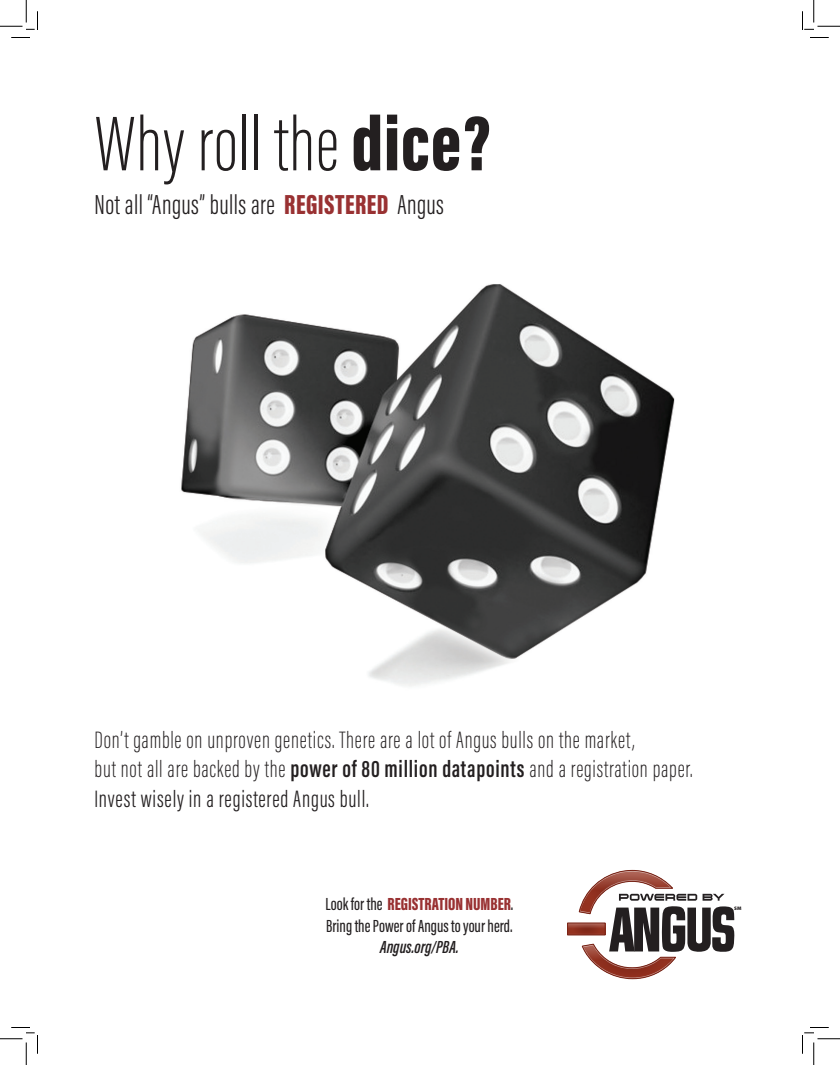
<style>
.page{position:relative;width:840px;height:1065px;background:#fff}
.page>*{position:absolute;margin:0;border:0;box-sizing:border-box;transform-origin:0 0}
.t1{font:200 79.88px "Acumin Pro Extra Cond";letter-spacing:.01em;color:#231f20}
.t2{font:300 28.38px "Acumin Pro Extra Cond";letter-spacing:.015em;color:#231f20}
.t3{font:200 24.5px/29.6px "Acumin Pro Extra Cond";letter-spacing:.03em;color:#231f20}
.t4{font:500 18px/21.6px "Acumin Pro Extra Cond";color:#231f20}
.t5{font:italic 600 18px "Acumin Pro Extra Cond";color:#231f20}
.t6{font:900 5px "Myriad Pro";color:#231f20}
.s1{font-weight:900}
.s2{font-weight:900;color:#993132}
.s3{font-weight:600}
.s4{font-weight:300}
</style>
<div class="page">
<img style="left:181px;top:284px;width:494px;height:402px">
<div style="left:567px;top:923px;width:39px;height:12px;border:1px solid #7c2517"></div>
<svg style="left:568px;top:869px;width:166px;height:110px"></svg>
<svg style="left:11px;top:37px;width:19px;height:1px"></svg>
<svg style="left:810px;top:37px;width:19px;height:1px"></svg>
<svg style="left:0;top:0;width:38px;height:30px"></svg>
<svg style="left:0;top:1027px;width:38px;height:38px"></svg>
<svg style="left:802px;top:0;width:38px;height:30px"></svg>
<svg style="left:802px;top:1027px;width:38px;height:38px"></svg>
<h1 class="t1" style="left:95px;top:96px;width:398px">Why roll the<span class="s1">dice?</span></h1>
<p class="t2" style="left:95px;top:188px;width:351px">Not all “Angus” bulls are <span class="s2">REGISTERED</span> Angus</p>
<p class="t3" style="left:95px;top:725px;width:599px">Don’t gamble on unproven genetics. There are a lot of Angus bulls on the market,<br>but not all are backed by the <span class="s3">power of 80 million datapoints</span> and a registration paper.<br><span class="s4">Invest wisely in a registered Angus bull.</span></p>
<p class="t4" style="left:325px;top:893px;width:189px">Look for the <span class="s2">REGISTRATION NUMBER</span>.<br>Bring the Power of Angus to your herd.</p>
<p class="t5" style="left:380px;top:936px;width:80px">Angus.org/PBA.</p>
<p class="t6" style="left:734px;top:905px;width:9px">SM</p>
</div>
